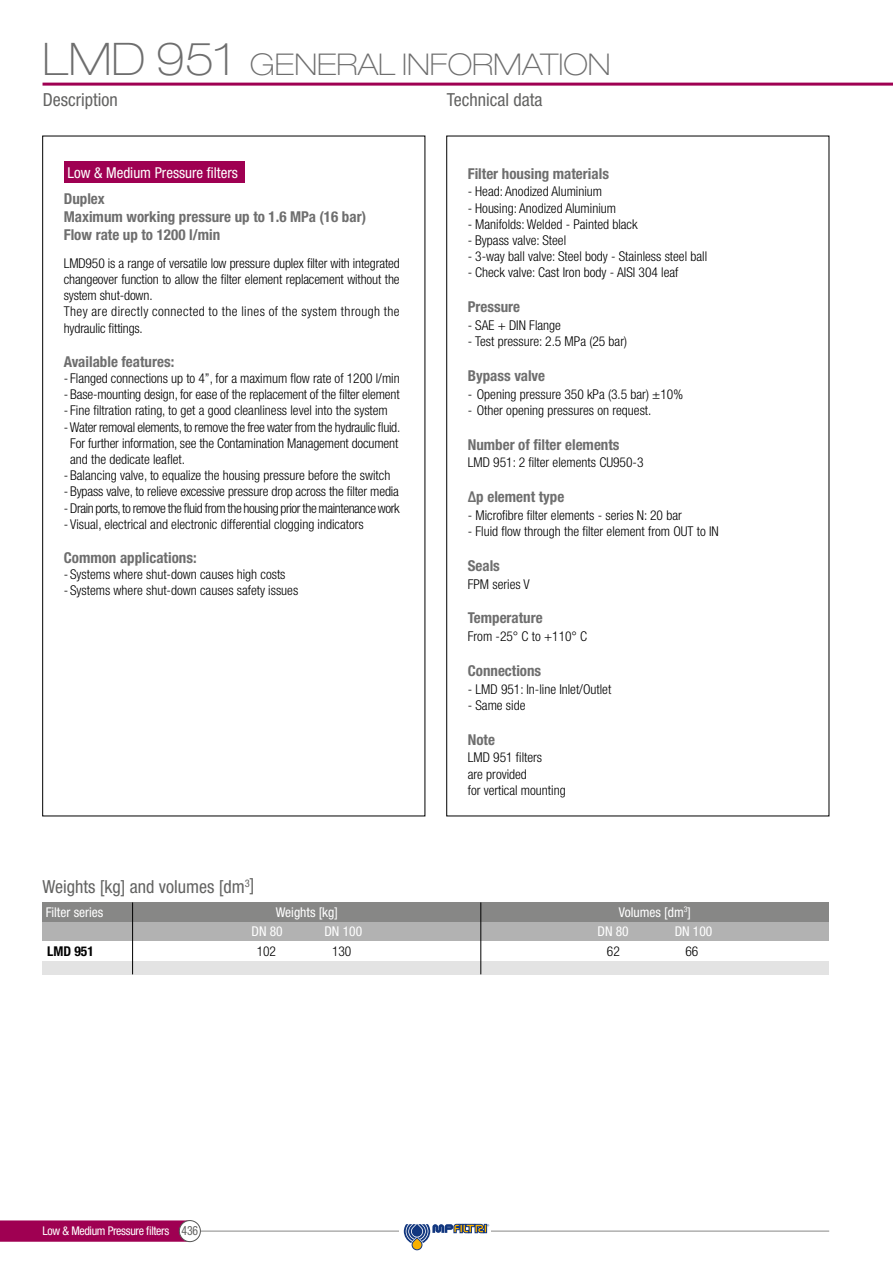
<style>
.page{position:relative;width:893px;height:1263px;background:#fff}
.page>*{position:absolute;margin:0;border:0;box-sizing:border-box;transform-origin:0 0}
.t1{font:100 expanded 30px "Helvetica Neue LT Std";color:#6e6e6e}
.t2{font:condensed 18px "Helvetica Neue LT Std";color:#636362}
.t3{font:700 condensed 15px/18px "Helvetica Neue LT Std";color:#6e6e6e}
.t4{font:condensed 15px "Helvetica Neue LT Std";color:#fff}
.t5{font:300 condensed 13.5px/16.2px "Helvetica Neue LT Std";color:#000}
.t6{font:300 condensed 13.5px "Helvetica Neue LT Std";letter-spacing:-.03em;color:#000}
.t7{font:condensed 13.5px "Helvetica Neue LT Std";color:#fff}
.t8{font:700 condensed 13.5px "Helvetica Neue LT Std";color:#000}
.t9{font:condensed 12px "Helvetica Neue LT Std";letter-spacing:-.03em;color:#fff}
.s1{font-size:45px}
.s2{font-size:12.75px;color:#636362}
</style>
<div class="page">
<hr style="left:43px;top:83px;width:850px;height:3px;background:#9f0052">
<div style="left:43px;top:921px;width:786px;height:20px;background:#b2b2b2"></div>
<div style="left:43px;top:902px;width:786px;height:19px;background:#878786"></div>
<div style="left:43px;top:961px;width:786px;height:13px;background:#e3e3e3"></div>
<hr style="left:132px;top:902px;width:1px;height:72px;background:#000">
<hr style="left:481px;top:902px;width:1px;height:72px;background:#000">
<div style="left:64px;top:161px;width:180px;height:22px;background:#9f0052"></div>
<hr style="left:200px;top:1231px;width:629px;height:1px;background:#878786">
<svg style="left:0;top:1220px;width:195px;height:22px;background:#a20958"></svg>
<div style="left:179px;top:1220px;width:21px;height:21px;background:#fff;border-radius:50%"></div>
<div style="left:179px;top:1220px;width:21px;height:22px;border:1px solid #565655;border-radius:50%"></div>
<svg style="left:404px;top:1224px;width:85px;height:26px"></svg>
<h1 class="t1" style="left:43px;top:46px;width:570px"><span class="s1">LMD 951</span> GENERAL INFORMATION</h1>
<h2 class="t2" style="left:43px;top:89px;width:76px">Description</h2>
<h2 class="t2" style="left:447px;top:89px;width:97px">Technical data</h2>
<p class="t4" style="left:67px;top:164px;width:172px">Low &amp; Medium Pressure filters</p>
<p class="t3" style="left:64px;top:190px;width:304px">Duplex<br>Maximum working pressure up to 1.6 MPa (16 bar)<br>Flow rate up to 1200 l/min</p>
<p class="t5" style="left:64px;top:255px;width:337px">LMD950 is a range of versatile low pressure duplex filter with integrated changeover function to allow the filter element replacement without the system shut-down.<br>They are directly connected to the lines of the system through the hydraulic fittings.</p>
<p class="t3" style="left:64px;top:352px;width:112px">Available features:</p>
<p class="t5" style="left:64px;top:370px;width:337px">- Flanged connections up to 4”, for a maximum flow rate of 1200 l/min</p>
<p class="t5" style="left:64px;top:386px;width:337px">- Base-mounting design, for ease of the replacement of the filter element</p>
<p class="t5" style="left:64px;top:402px;width:326px">- Fine filtration rating, to get a good cleanliness level into the system</p>
<p class="t5" style="left:70px;top:419px;width:332px;text-indent:-6px">- Water removal elements, to remove the free water from the hydraulic fluid.<br>For further information, see the Contamination Management document and the dedicate leaflet.</p>
<p class="t5" style="left:64px;top:467px;width:328px">- Balancing valve, to equalize the housing pressure before the switch</p>
<p class="t5" style="left:64px;top:483px;width:337px">- Bypass valve, to relieve excessive pressure drop across the filter media</p>
<p class="t6" style="left:64px;top:500px;width:337px">- Drain ports, to remove the fluid from the housing prior the maintenance work</p>
<p class="t5" style="left:64px;top:516px;width:302px">- Visual, electrical and electronic differential clogging indicators</p>
<p class="t3" style="left:64px;top:548px;width:134px">Common applications:</p>
<p class="t5" style="left:64px;top:566px;width:223px">- Systems where shut-down causes high costs</p>
<p class="t5" style="left:64px;top:582px;width:236px">- Systems where shut-down causes safety issues</p>
<h2 class="t2" style="left:43px;top:876px;width:213px">Weights [kg] and volumes [dm<sup>3</sup>]</h2>
<p class="t7" style="left:46px;top:904px;width:59px">Filter series</p>
<p class="t7" style="left:276px;top:904px;width:64px">Weights [kg]</p>
<p class="t8" style="left:47px;top:943px;width:48px">LMD 951</p>
<p class="t7" style="left:252px;top:923px;width:33px">DN 80</p>
<p class="t7" style="left:324px;top:923px;width:39px">DN 100</p>
<p class="t5" style="left:257px;top:943px;width:21px">102</p>
<p class="t5" style="left:332px;top:943px;width:21px">130</p>
<p class="t3" style="left:468px;top:164px;width:143px">Filter housing materials</p>
<p class="t5" style="left:468px;top:183px;width:136px">- Head: Anodized Aluminium</p>
<p class="t5" style="left:468px;top:200px;width:150px">- Housing: Anodized Aluminium</p>
<p class="t5" style="left:468px;top:216px;width:171px">- Manifolds: Welded - Painted black</p>
<p class="t5" style="left:468px;top:232px;width:100px">- Bypass valve: Steel</p>
<p class="t5" style="left:468px;top:248px;width:241px">- 3-way ball valve: Steel body - Stainless steel ball</p>
<p class="t5" style="left:468px;top:264px;width:212px">- Check valve: Cast Iron body - AISI 304 leaf</p>
<p class="t3" style="left:468px;top:298px;width:54px">Pressure</p>
<p class="t5" style="left:468px;top:317px;width:95px">- SAE + DIN Flange</p>
<p class="t5" style="left:468px;top:333px;width:161px">- Test pressure: 2.5 MPa (25 bar)</p>
<p class="t3" style="left:468px;top:366px;width:79px">Bypass valve</p>
<p class="t5" style="left:468px;top:386px;width:217px">- Opening pressure 350 kPa (3.5 bar) ±10%</p>
<p class="t5" style="left:468px;top:402px;width:185px">- Other opening pressures on request.</p>
<p class="t3" style="left:468px;top:435px;width:153px">Number of filter elements</p>
<p class="t5" style="left:468px;top:454px;width:177px">LMD 951: 2 filter elements CU950-3</p>
<p class="t3" style="left:468px;top:488px;width:98px">∆p element type</p>
<p class="t5" style="left:468px;top:507px;width:216px">- Microfibre filter elements - series N: 20 bar</p>
<p class="t5" style="left:468px;top:523px;width:253px">- Fluid flow through the filter element from OUT to IN</p>
<p class="t3" style="left:468px;top:556px;width:34px">Seals</p>
<p class="t5" style="left:468px;top:576px;width:63px">FPM series V</p>
<p class="t3" style="left:468px;top:609px;width:76px">Temperature</p>
<p class="t5" style="left:468px;top:628px;width:121px">From -25° C to +110° C</p>
<p class="t3" style="left:468px;top:661px;width:75px">Connections</p>
<p class="t5" style="left:468px;top:681px;width:145px">- LMD 951: In-line Inlet/Outlet</p>
<p class="t5" style="left:468px;top:697px;width:59px">- Same side</p>
<p class="t3" style="left:468px;top:730px;width:29px">Note</p>
<p class="t5" style="left:468px;top:749px;width:99px">LMD 951 filters<br>are provided<br>for vertical mounting</p>
<p class="t7" style="left:619px;top:904px;width:74px">Volumes [dm<sup>3</sup>]</p>
<p class="t7" style="left:597px;top:923px;width:33px">DN 80</p>
<p class="t7" style="left:675px;top:923px;width:39px">DN 100</p>
<p class="t5" style="left:607px;top:943px;width:14px">62</p>
<p class="t5" style="left:685px;top:943px;width:14px">66</p>
<p class="t9" style="left:43px;top:1223px;width:157px">Low &amp; Medium Pressure filters <span class="s2">436</span></p>
</div>
